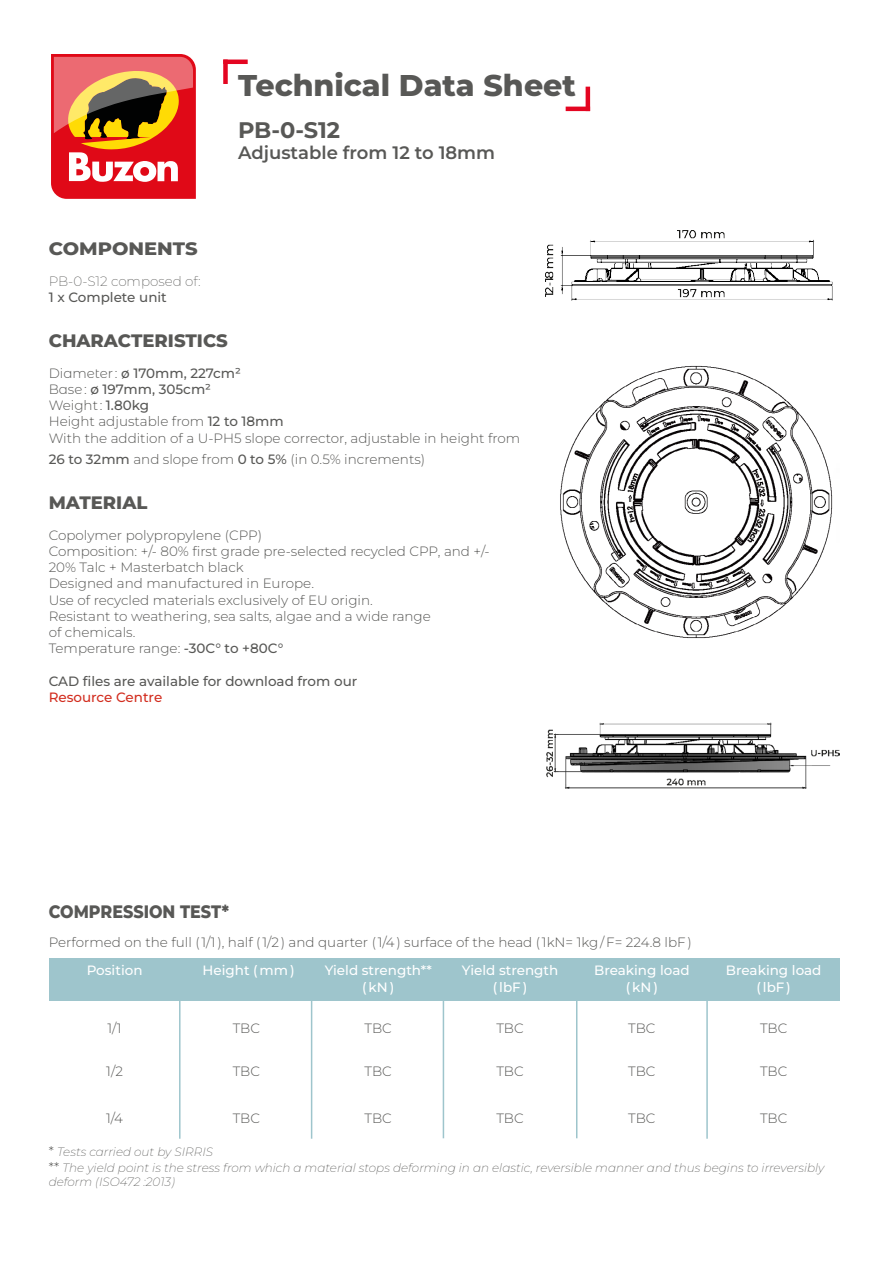
<style>
.page{position:relative;width:893px;height:1263px;background:#fff}
.page>*{position:absolute;margin:0;border:0;box-sizing:border-box;transform-origin:0 0}
.t1{font:800 30px "Montserrat";color:#585856}
.t2{font:700 22.5px "Montserrat";color:#585856}
.t3{font:800 18px "Montserrat";color:#585856}
.t4{font:600 18px "Montserrat";color:#585856}
.t5{font:800 18px "Montserrat";color:#585856;scale:.89 1}
.t6{font:800 18px "Montserrat";color:#585856;scale:1.08 1}
.t7{font:300 13.5px/16.2px "Montserrat";color:#585856}
.t8{font:500 13.5px/16.2px "Montserrat";color:#fff;text-align:center}
.t9{font:500 13.5px "Montserrat";color:#585856}
.t10{font:200 13.5px "Montserrat";color:#585856}
.t11{font:500 13.5px "Montserrat";color:#d22d1f}
.t12{font:italic 200 12px/16.2px "Montserrat";color:#585856}
.s1{font-family:"Montserrat Alternates"}
.s2{font-weight:500}
.s3{font-weight:300;font-style:normal;font-size:13.5px}
</style>
<div class="page">
<div style="left:223px;top:60px;width:5px;height:24px;background:#e40521"></div>
<hr style="left:223px;top:60px;width:25px;height:4px;background:#e40521">
<hr style="left:586px;top:87px;width:4px;height:24px;background:#e40521">
<hr style="left:566px;top:107px;width:24px;height:4px;background:#e40521">
<hr style="left:179px;top:999px;width:2px;height:140px;background:#9ec5cc">
<hr style="left:311px;top:997px;width:1px;height:142px;background:#9ec5cc">
<hr style="left:443px;top:1001px;width:1px;height:137px;background:#9ec5cc">
<hr style="left:576px;top:1001px;width:1px;height:137px;background:#9ec5cc">
<hr style="left:706px;top:1000px;width:2px;height:139px;background:#9ec5cc">
<div style="left:49px;top:958px;width:791px;height:43px;background:#9ec5cc"></div>
<img style="left:546px;top:230px;width:287px;height:71px">
<img style="left:560px;top:365px;width:273px;height:274px">
<img style="left:546px;top:723px;width:294px;height:65px">
<svg style="left:51px;top:54px;width:145px;height:145px;background:#cf5842"></svg>
<h1 class="t1" style="left:238px;top:65px;width:339px">Technical Data Sheet</h1>
<h2 class="t2" style="left:238px;top:115px;width:104px">PB-0-S12</h2>
<h3 class="t4" style="left:238px;top:141px;width:259px">Adjustable from 12 to 18mm</h3>
<h3 class="t6" style="left:49px;top:237px;width:140px">COMPONENTS</h3>
<p class="t10" style="left:49px;top:272px;width:154px">PB-0-S12 composed of:</p>
<p class="t9" style="left:49px;top:288px;width:120px">1 x Complete unit</p>
<h3 class="t3" style="left:49px;top:328px;width:181px">CHARACTERISTICS</h3>
<p class="t7" style="left:49px;top:364px;width:473px"><span class="s1">Diameter :</span> <span class="s2">ø 170mm, 227cm²<br></span><span class="s1">Base :</span> <span class="s2">ø 197mm, 305cm²<br></span>Weight : <span class="s2">1.80kg<br></span>Height adjustable from <span class="s2">12 to 18mm<br></span>With the addition of a U-PH5 slope corrector, adjustable in height from</p>
<p class="t7" style="left:49px;top:451px;width:378px"><span class="s2">26 to 32mm</span> and slope from <span class="s2">0 to 5%</span> (in 0.5% increments)</p>
<h3 class="t3" style="left:49px;top:490px;width:100px">MATERIAL</h3>
<p class="t7" style="left:49px;top:526px;width:443px">Copolymer polypropylene (CPP)<br>Composition: +/- 80% first grade pre-selected recycled CPP, and +/- 20% Talc + Masterbatch black<br>Designed and manufactured in Europe.<br>Use of recycled materials exclusively of EU origin.<br>Resistant to weathering, sea salts, algae and a wide range<br>of chemicals.<br>Temperature range: <span class="s2">-30C° to +80C°</span></p>
<p class="t9" style="left:49px;top:672px;width:310px">CAD files are available for download from our</p>
<p class="t11" style="left:49px;top:688px;width:115px">Resource Centre</p>
<h3 class="t5" style="left:49px;top:900px;width:204px">COMPRESSION TEST*</h3>
<p class="t7" style="left:49px;top:934px;width:645px">Performed on the full ( 1/1 ), half ( 1/2 ) and quarter ( 1/4 ) surface of the head ( 1kN= 1kg / F= 224.8 lbF )</p>
<p class="t8" style="left:726px;top:962px;width:97px">Breaking load ( lbF )</p>
<p class="t7" style="left:760px;top:1020px;width:29px">TBC</p>
<p class="t7" style="left:760px;top:1062px;width:29px">TBC</p>
<p class="t7" style="left:760px;top:1109px;width:29px">TBC</p>
<p class="t8" style="left:87px;top:962px;width:57px">Position</p>
<p class="t8" style="left:203px;top:962px;width:93px">Height ( mm )</p>
<p class="t8" style="left:325px;top:962px;width:109px">Yield strength** ( kN )</p>
<p class="t8" style="left:462px;top:962px;width:98px">Yield strength ( lbF )</p>
<p class="t7" style="left:107px;top:1020px;width:16px">1/1</p>
<p class="t7" style="left:106px;top:1062px;width:18px">1/2</p>
<p class="t7" style="left:106px;top:1109px;width:18px">1/4</p>
<p class="t8" style="left:594px;top:962px;width:97px">Breaking load ( kN )</p>
<p class="t7" style="left:628px;top:1020px;width:29px">TBC</p>
<p class="t7" style="left:628px;top:1062px;width:29px">TBC</p>
<p class="t7" style="left:628px;top:1109px;width:29px">TBC</p>
<p class="t7" style="left:233px;top:1020px;width:29px">TBC</p>
<p class="t7" style="left:233px;top:1062px;width:29px">TBC</p>
<p class="t7" style="left:233px;top:1109px;width:29px">TBC</p>
<p class="t7" style="left:365px;top:1020px;width:29px">TBC</p>
<p class="t7" style="left:365px;top:1062px;width:29px">TBC</p>
<p class="t7" style="left:365px;top:1109px;width:29px">TBC</p>
<p class="t7" style="left:496px;top:1020px;width:29px">TBC</p>
<p class="t7" style="left:496px;top:1062px;width:29px">TBC</p>
<p class="t7" style="left:496px;top:1109px;width:29px">TBC</p>
<p class="t12" style="left:49px;top:1143px;width:777px"><span class="s3">*</span> Tests carried out by SIRRIS<br><span class="s3">**</span> The yield point is the stress from which a material stops deforming in an elastic, reversible manner and thus begins to irreversibly</p>
<p class="t12" style="left:49px;top:1173px;width:128px">deform (ISO472 :2013)</p>
</div>
